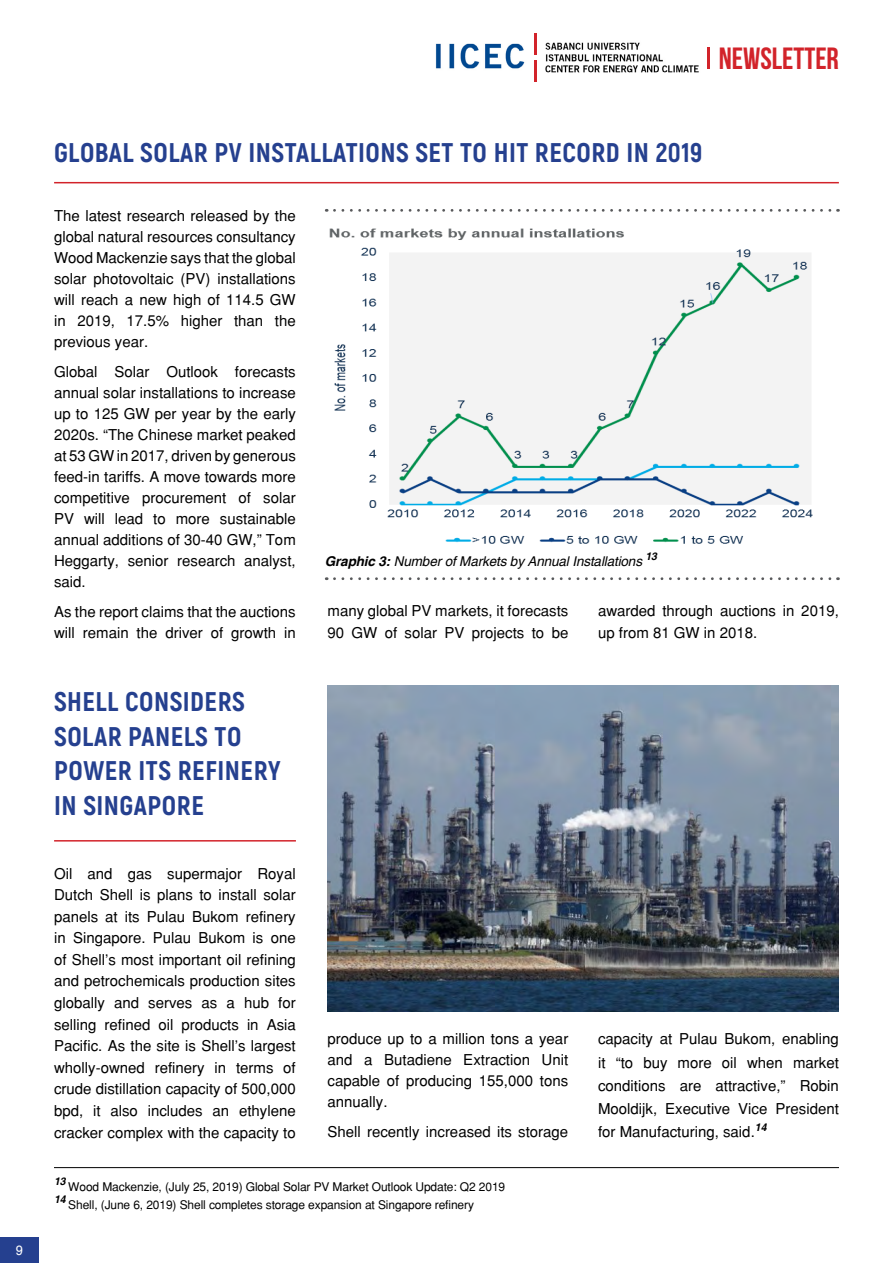
<style>
.page{position:relative;width:893px;height:1263px;background:#fff}
.page>*{position:absolute;margin:0;border:0;box-sizing:border-box;transform-origin:0 0}
.t1{font:30.75px "Bebas Neue";color:#d2232a}
.t2{font:800 27px/34.5px "Akrobat";letter-spacing:.02em;color:#25408f}
.t3{font:500 15px/21px "Helvetica";color:#000;text-align:justify}
.t4{font:italic 13.5px "Helvetica";letter-spacing:-.01em;color:#000}
.t5{font:13.5px "Helvetica";color:#fff;scale:.95 1}
.t6{font:500 12px "Helvetica";letter-spacing:-.01em;color:#000}
.t7{font:italic 700 10.5px "Helvetica";color:#000}
.s1{font-weight:700}
</style>
<div class="page">
<div style="left:0;top:1237px;width:39px;height:26px;background:#25408f"></div>
<img style="left:435px;top:42px;width:274px;height:31px">
<hr style="left:708px;top:48px;width:2px;height:21px;background:#d2232a">
<svg style="left:532px;top:33px;width:7px;height:49px"></svg>
<hr style="left:535px;top:34px;width:2px;height:21px;background:#d2232a">
<hr style="left:535px;top:60px;width:2px;height:22px;background:#d2232a">
<hr style="left:54px;top:840px;width:242px;height:1px;background:#d2232a">
<hr style="left:54px;top:182px;width:785px;height:1px;background:#d2232a">
<hr style="left:54px;top:1167px;width:785px;height:1px;background:#000">
<img style="left:328px;top:686px;width:511px;height:325px">
<img style="left:329px;top:228px;width:484px;height:316px">
<svg style="left:334px;top:577px;width:504px;height:3px"></svg>
<svg style="left:334px;top:209px;width:504px;height:3px"></svg>
<p class="t5" style="left:16px;top:1242px;width:9px">9</p>
<h1 class="t1" style="left:719px;top:41px;width:122px">NEWSLETTER</h1>
<h2 class="t2" style="left:54px;top:135px;width:650px">GLOBAL SOLAR PV INSTALLATIONS SET TO HIT RECORD IN 2019</h2>
<p class="t3" style="left:54px;top:205px;width:243px">The latest research released by the global natural resources consultancy Wood Mackenzie says that the global solar photovoltaic (PV) installations will reach a new high of 114.5 GW in 2019, 17.5% higher than the previous year.</p>
<p class="t3" style="left:54px;top:361px;width:243px">Global Solar Outlook forecasts annual solar installations to increase up to 125 GW per year by the early 2020s. “The Chinese market peaked at 53 GW in 2017, driven by generous feed-in tariffs. A move towards more competitive procurement of solar PV will lead to more sustainable annual additions of 30-40 GW,” Tom Heggarty, senior research analyst, said.</p>
<p class="t3" style="left:54px;top:601px;width:243px">As the report claims that the auctions will remain the driver of growth in</p>
<h2 class="t2" style="left:54px;top:684px;width:228px">SHELL CONSIDERS<br>SOLAR PANELS TO<br>POWER ITS REFINERY<br>IN SINGAPORE</h2>
<p class="t3" style="left:54px;top:862px;width:243px;line-height:21.6px">Oil and gas supermajor Royal Dutch Shell is plans to install solar panels at its Pulau Bukom refinery in Singapore. Pulau Bukom is one of Shell’s most important oil refining and petrochemicals production sites globally and serves as a hub for selling refined oil products in Asia Pacific. As the site is Shell’s largest wholly-owned refinery in terms of crude distillation capacity of 500,000 bpd, it also includes an ethylene cracker complex with the capacity to</p>
<p class="t4" style="left:325px;top:553px;width:334px"><span class="s1">Graphic 3:</span> Number of Markets by Annual Installations <sup>13</sup></p>
<p class="t3" style="left:328px;top:599px;width:242px;line-height:21.9px">many global PV markets, it forecasts<br>90 GW of solar PV projects to be</p>
<p class="t3" style="left:598px;top:599px;width:242px;line-height:21.9px">awarded through auctions in 2019, up from 81 GW in 2018.</p>
<p class="t3" style="left:328px;top:1028px;width:242px">produce up to a million tons a year and a Butadiene Extraction Unit capable of producing 155,000 tons annually.</p>
<p class="t3" style="left:328px;top:1121px;width:242px">Shell recently increased its storage</p>
<p class="t3" style="left:598px;top:1027px;width:242px;line-height:23.2px">capacity at Pulau Bukom, enabling it “to buy more oil when market conditions are attractive,” Robin Mooldijk, Executive Vice President for Manufacturing, said.<sup>14</sup></p>
<p class="t7" style="left:54px;top:1175px;width:13px">13</p>
<p class="t6" style="left:68px;top:1180px;width:438px">Wood Mackenzie, (July 25, 2019) Global Solar PV Market Outlook Update: Q2 2019</p>
<p class="t7" style="left:54px;top:1193px;width:13px">14</p>
<p class="t6" style="left:68px;top:1198px;width:407px">Shell, (June 6, 2019) Shell completes storage expansion at Singapore refinery</p>
</div>
